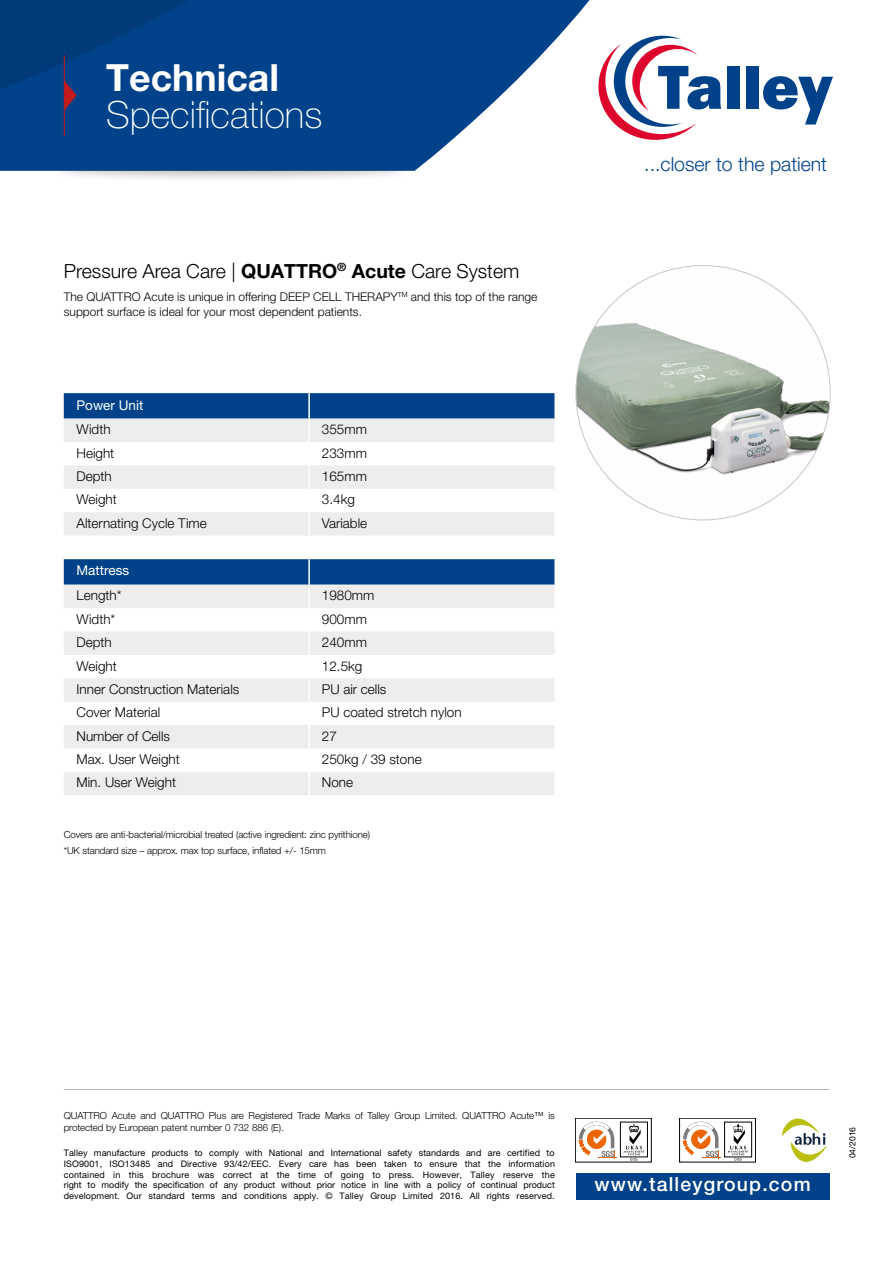
<style>
.page{position:relative;width:893px;height:1263px;background:#fff}
.page>*{position:absolute;margin:0;border:0;box-sizing:border-box;transform-origin:0 0}
.t1{font:100 37.5px "Helvetica Neue LT Pro";color:#fff}
.t2{font:700 37.5px "Helvetica Neue LT Pro";color:#fff}
.t3{font:300 19.5px "Helvetica Neue LT Pro";color:#000}
.t4{font:300 19.5px "Helvetica Neue LT Pro";color:#004289}
.t5{font:500 19.5px "Helvetica Neue LT Pro";letter-spacing:.06em;color:#fff}
.t6{font:300 13.5px "Helvetica Neue LT Pro";color:#000}
.t7{font:13.5px "Helvetica Neue LT Pro";color:#fff}
.t8{font:300 12px/14.4px "Helvetica Neue LT Pro";color:#000}
.t9{font:300 9.75px/12px "Helvetica Neue LT Pro";letter-spacing:-.015em;color:#000}
.t10{font:9px/10.8px "Helvetica Neue LT Pro";letter-spacing:.01em;color:#000;text-align:justify}
.t11{font:8.55px "Helvetica Neue LT Pro";color:#000}
.s1{font-weight:700}
</style>
<div class="page">
<svg style="left:0;top:0;width:590px;height:171px;fill:#004289"></svg>
<hr style="left:64px;top:1089px;width:765px;height:1px;background:#b3b2b2">
<div style="left:576px;top:1173px;width:253px;height:26px;background:#004289"></div>
<svg style="left:782px;top:1118px;width:45px;height:44px"></svg>
<svg style="left:579px;top:1121px;width:38px;height:37px"></svg>
<div style="left:620px;top:1122px;width:28px;height:35px;border:1px solid #000"></div>
<svg style="left:624px;top:1123px;width:20px;height:38px"></svg>
<div style="left:679px;top:1118px;width:77px;height:44px;border:1px solid #000"></div>
<div style="left:724px;top:1122px;width:28px;height:35px;border:1px solid #000"></div>
<svg style="left:728px;top:1124px;width:20px;height:37px"></svg>
<svg style="left:683px;top:1121px;width:38px;height:37px"></svg>
<svg style="left:598px;top:36px;width:123px;height:104px"></svg>
<div style="left:727px;top:66px;width:12px;height:43px;background:#004289"></div>
<div style="left:746px;top:66px;width:12px;height:43px;background:#004289"></div>
<svg style="left:763px;top:76px;width:70px;height:49px"></svg>
<img style="left:577px;top:271px;width:253px;height:235px">
<div style="left:55px;top:171px;width:356px;height:13px;background:#000;opacity:.3"></div>
<svg style="left:64px;top:393px;width:490px;height:26px;background:#06468b"></svg>
<svg style="left:64px;top:419px;width:490px;height:117px;fill:#ededed"></svg>
<hr style="left:308px;top:442px;width:2px;height:23px;background:#fff">
<hr style="left:308px;top:465px;width:2px;height:24px;background:#fff">
<hr style="left:308px;top:489px;width:2px;height:23px;background:#fff">
<hr style="left:308px;top:512px;width:2px;height:24px;background:#fff">
<hr style="left:308px;top:393px;width:2px;height:26px;background:#fff">
<hr style="left:308px;top:419px;width:2px;height:23px;background:#fff">
<svg style="left:64px;top:559px;width:490px;height:26px;background:#06468b"></svg>
<svg style="left:64px;top:585px;width:490px;height:210px;fill:#ededed"></svg>
<hr style="left:308px;top:559px;width:2px;height:26px;background:#fff">
<hr style="left:308px;top:585px;width:2px;height:23px;background:#fff">
<hr style="left:308px;top:608px;width:2px;height:23px;background:#fff">
<hr style="left:308px;top:631px;width:2px;height:24px;background:#fff">
<hr style="left:308px;top:655px;width:2px;height:23px;background:#fff">
<hr style="left:308px;top:678px;width:2px;height:24px;background:#fff">
<hr style="left:308px;top:702px;width:2px;height:23px;background:#fff">
<hr style="left:308px;top:725px;width:2px;height:23px;background:#fff">
<hr style="left:308px;top:748px;width:2px;height:24px;background:#fff">
<hr style="left:308px;top:772px;width:2px;height:23px;background:#fff">
<hr style="left:64px;top:55px;width:1px;height:81px;background:#c51a1b">
<svg style="left:0;top:0;width:227px;height:110px;background:#013e81"></svg>
<h1 class="t2" style="left:106px;top:54px;width:174px">Technical</h1>
<h1 class="t1" style="left:106px;top:93px;width:218px">Specifications</h1>
<h2 class="t3" style="left:64px;top:259px;width:457px">Pressure Area Care | <span class="s1">QUATTRO</span><sup>®</sup> <span class="s1">Acute</span> Care System</h2>
<h3 class="t8" style="left:64px;top:290px;width:475px">The QUATTRO Acute is unique in offering DEEP CELL THERAPY<sup>TM</sup> and this top of the range support surface is ideal for your most dependent patients.</h3>
<h3 class="t7" style="left:77px;top:397px;width:68px">Power Unit</h3>
<h3 class="t6" style="left:77px;top:421px;width:36px">Width</h3>
<h3 class="t6" style="left:322px;top:421px;width:47px">355mm</h3>
<h3 class="t6" style="left:77px;top:445px;width:39px">Height</h3>
<h3 class="t6" style="left:322px;top:445px;width:47px">233mm</h3>
<h3 class="t6" style="left:77px;top:468px;width:37px">Depth</h3>
<h3 class="t6" style="left:322px;top:468px;width:47px">165mm</h3>
<h3 class="t6" style="left:77px;top:491px;width:42px">Weight</h3>
<h3 class="t6" style="left:322px;top:491px;width:35px">3.4kg</h3>
<h3 class="t6" style="left:77px;top:515px;width:132px">Alternating Cycle Time</h3>
<h3 class="t6" style="left:322px;top:515px;width:47px">Variable</h3>
<h3 class="t7" style="left:77px;top:562px;width:54px">Mattress</h3>
<h3 class="t6" style="left:77px;top:587px;width:47px">Length*</h3>
<h3 class="t6" style="left:322px;top:587px;width:54px">1980mm</h3>
<h3 class="t6" style="left:77px;top:611px;width:40px">Width*</h3>
<h3 class="t6" style="left:322px;top:611px;width:47px">900mm</h3>
<h3 class="t6" style="left:77px;top:634px;width:37px">Depth</h3>
<h3 class="t6" style="left:322px;top:634px;width:47px">240mm</h3>
<h3 class="t6" style="left:77px;top:657px;width:42px">Weight</h3>
<h3 class="t6" style="left:322px;top:657px;width:42px">12.5kg</h3>
<h3 class="t6" style="left:77px;top:681px;width:164px">Inner Construction Materials</h3>
<h3 class="t6" style="left:322px;top:681px;width:66px">PU air cells</h3>
<h3 class="t6" style="left:77px;top:704px;width:85px">Cover Material</h3>
<h3 class="t6" style="left:322px;top:704px;width:141px">PU coated stretch nylon</h3>
<h3 class="t6" style="left:77px;top:728px;width:95px">Number of Cells</h3>
<h3 class="t6" style="left:322px;top:728px;width:17px">27</h3>
<h3 class="t6" style="left:77px;top:751px;width:105px">Max. User Weight</h3>
<h3 class="t6" style="left:322px;top:751px;width:101px">250kg / 39 stone</h3>
<h3 class="t6" style="left:77px;top:774px;width:101px">Min. User Weight</h3>
<h3 class="t6" style="left:322px;top:774px;width:33px">None</h3>
<p class="t9" style="left:64px;top:826px;width:308px;line-height:16.2px">Covers are anti-bacterial/microbial treated (active ingredient: zinc pyrithione) *UK standard size – approx. max top surface, inflated +/- 15mm</p>
<h2 class="t4" style="left:644px;top:152px;width:184px">...closer to the patient</h2>
<p class="t9" style="left:64px;top:1109px;width:493px">QUATTRO Acute and QUATTRO Plus are Registered Trade Marks of Talley Group Limited. QUATTRO Acute™ is protected by European patent number 0 732 886 (E).</p>
<p class="t10" style="left:64px;top:1147px;width:493px">Talley manufacture products to comply with National and International safety standards and are certified to ISO9001, ISO13485 and Directive 93/42/EEC. Every care has been taken to ensure that the information contained in this brochure was correct at the time of going to press. However, Talley reserve the right to modify the specification of any product without prior notice in line with a policy of continual product development. Our standard terms and conditions apply. © Talley Group Limited 2016. All rights reserved.</p>
<h2 class="t5" style="left:594px;top:1172px;width:218px">www.talleygroup.com</h2>
<p class="t11" style="left:847px;top:1158px;width:33px;rotate:-90deg">04/2016</p>
</div>
